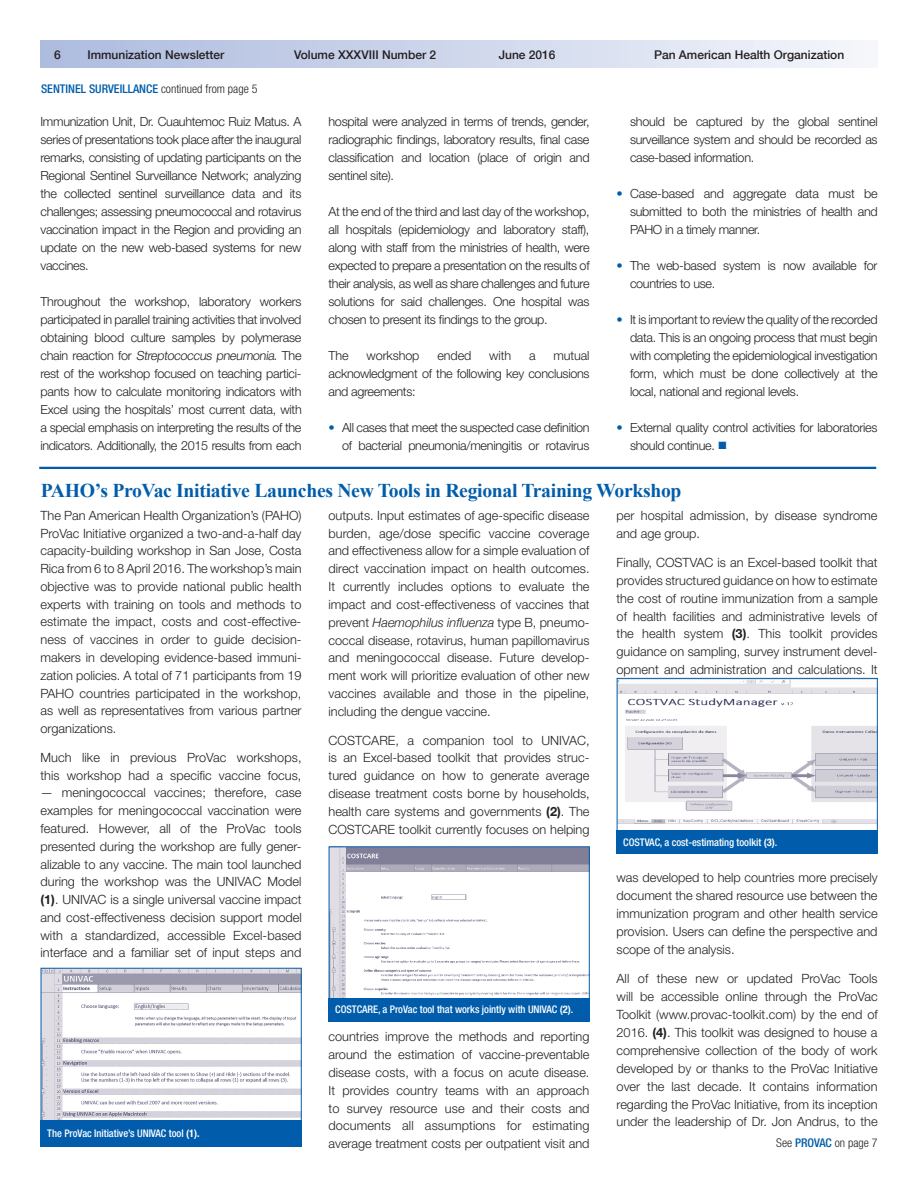
<style>
.page{position:relative;width:918px;height:1188px;background:#fff}
.page>*{position:absolute;margin:0;border:0;box-sizing:border-box;transform-origin:0 0}
.t1{font:700 19.5px "Times New Roman";letter-spacing:-.015em;color:#015dab}
.t2{font:300 12.75px/17.9px "Helvetica Neue";color:#231f20;text-align:justify}
.t3{font:300 12.6px/18px "Helvetica Neue";letter-spacing:-.025em;color:#231f20;text-align:justify}
.t4{font:300 12.6px "Helvetica Neue";letter-spacing:-.005em;color:#231f20}
.t5{font:500 12px "Helvetica Neue";color:#231f20}
.t6{font:500 condensed 12px "Helvetica Neue";color:#015dab}
.t7{font:300 condensed 12px "Helvetica Neue";color:#231f20}
.t8{font:500 condensed 10.5px "Helvetica Neue";letter-spacing:-.005em;color:#fff}
.s1{font-weight:300;color:#231f20}
.s2{color:#015dab}
.s3{font-weight:700}
.s4{font-style:italic}
.s5{font-weight:500;color:#015dab}
</style>
<div class="page">
<div style="left:40px;top:40px;width:838px;height:28px;background:linear-gradient(to right,#acbade,#f4f6fb)"></div>
<img style="left:43px;top:970px;width:257px;height:149px">
<div style="left:41px;top:968px;width:261px;height:153px;border:1px solid #015dab"></div>
<div style="left:40px;top:1121px;width:262px;height:26px;background:#015dab"></div>
<img style="left:331px;top:848px;width:257px;height:150px">
<div style="left:329px;top:998px;width:261px;height:23px;background:#015dab"></div>
<img style="left:619px;top:680px;width:257px;height:144px">
<div style="left:617px;top:678px;width:261px;height:176px;border:1px solid #015dab"></div>
<div style="left:617px;top:830px;width:261px;height:24px;background:#015dab"></div>
<hr style="left:39px;top:467px;width:837px;height:2px;background:#015dab">
<p class="t5" style="left:54px;top:45px;width:8px">6</p>
<p class="t5" style="left:87px;top:45px;width:139px">Immunization Newsletter</p>
<p class="t5" style="left:294px;top:45px;width:144px">Volume XXXVIII Number 2</p>
<p class="t5" style="left:499px;top:45px;width:58px">June 2016</p>
<p class="t5" style="left:654px;top:45px;width:192px">Pan American Health Organization</p>
<p class="t6" style="left:41px;top:82px;width:218px">SENTINEL SURVEILLANCE <span class="s1">continued from page 5</span></p>
<p class="t3" style="left:40px;top:112px;width:263px">Immunization Unit, Dr. Cuauhtemoc Ruiz Matus. A series of presentations took place after the inaugural remarks, consisting of updating participants on the Regional Sentinel Surveillance Network; analyzing the collected sentinel surveillance data and its challenges; assessing pneumococcal and rotavirus vaccination impact in the Region and providing an update on the new web-based systems for new vaccines.</p>
<p class="t3" style="left:40px;top:292px;width:263px">Throughout the workshop, laboratory workers participated in parallel training activities that involved obtaining blood culture samples by polymerase c h a i n re act i o n fo r Streptococcus pneumonia. T h e rest of the workshop focused on teaching partici&shy;pants how to calculate monitoring indicators with Excel using the hospitals’ most current data, with a special emphasis on interpreting the results of the indicators. Additionally, the 2015 results from each</p>
<p class="t3" style="left:329px;top:112px;width:263px">hospital were analyzed in terms of trends, gender, radiographic findings, laboratory results, final case classification and location (place of origin and sentinel site).</p>
<p class="t3" style="left:329px;top:202px;width:263px">At the end of the third and last day of the workshop, all hospitals (epidemiology and laboratory staff), along with staff from the ministries of health, were expected to prepare a presentation on the results of their analysis, as well as share challenges and future solutions for said challenges. One hospital was chosen to present its findings to the group.</p>
<p class="t3" style="left:329px;top:346px;width:22px">The</p>
<p class="t4" style="left:367px;top:348px;width:55px">workshop</p>
<p class="t3" style="left:437px;top:346px;width:35px">ended</p>
<p class="t3" style="left:489px;top:346px;width:23px">with</p>
<p class="t3" style="left:529px;top:346px;width:8px">a</p>
<p class="t3" style="left:329px;top:346px;width:263px;text-indent:225px">mutual acknowledgment of the following key conclusions and agreements:</p>
<p class="t3" style="left:329px;top:418px;width:263px;text-align:right"><span class="s2">•</span> All cases that meet the suspected case definition of bacterial pneumonia/meningitis or rotavirus</p>
<p class="t3" style="left:630px;top:112px;width:249px">should be captured by the global sentinel surveillance system and should be recorded as case-based information.</p>
<p class="t3" style="left:630px;top:184px;width:249px;text-indent:-13px"><span class="s2">•</span> Case-based and aggregate data must be submitted to both the ministries of health and PAHO in a timely manner.</p>
<p class="t3" style="left:630px;top:256px;width:249px;text-indent:-13px"><span class="s2">•</span> The web-based system is now available for countries to use.</p>
<p class="t3" style="left:630px;top:310px;width:249px;text-indent:-13px"><span class="s2">•</span> It is important to review the quality of the recorded data. This is an ongoing process that must begin with completing the epidemiological investigation form, which must be done collectively at the local, national and regional levels.</p>
<p class="t3" style="left:630px;top:418px;width:249px;text-indent:-13px"><span class="s2">•</span> External quality control activities for laboratories should continue. <span class="s2">■</span></p>
<h1 class="t1" style="left:41px;top:477px;width:642px">PAHO’s ProVac Initiative Launches New Tools in Regional Training Workshop</h1>
<p class="t2" style="left:40px;top:506px;width:263px">The Pan American Health Organization’s (PAHO)<br>ProVac Initiative organized a two-and-a-half day capacity-building workshop in San Jose, Costa Rica from 6 to 8 April 2016. The workshop’s main objective was to provide national public health experts with training on tools and methods to estimate the impact, costs and cost-effective&shy;ness of vaccines in order to guide decision&shy;makers in developing evidence-based immuni&shy;zation policies. A total of 71 participants from 19<br>PAHO countries participated in the workshop, as well as representatives from various partner organizations.</p>
<p class="t2" style="left:40px;top:748px;width:263px">Much like in previous ProVac workshops, this workshop had a specific vaccine focus,</p>
<p class="t2" style="left:40px;top:784px;width:263px">— meningococcal vaccines; therefore, case examples for meningococcal vaccination were featured. However, all of the ProVac tools presented during the workshop are fully gener&shy;alizable to any vaccine. The main tool launched during the workshop was the UNIVAC Model <span class="s3">(1)</span>. UNIVAC is a single universal vaccine impact and cost-effectiveness decision support model with a standardized, accessible Excel-based interface and a familiar set of input steps and</p>
<p class="t8" style="left:47px;top:1127px;width:154px">The ProVac Initiative’s UNIVAC tool <span class="s3">(1).</span></p>
<p class="t2" style="left:329px;top:506px;width:263px">outputs. Input estimates of age-specific disease burden, age/dose specific vaccine coverage and effectiveness allow for a simple evaluation of direct vaccination impact on health outcomes.<br>It currently includes options to evaluate the impact and cost-effectiveness of vaccines that prevent <span class="s4">Haemophilus influenza</span> type B, pneumo&shy;coccal disease, rotavirus, human papillomavirus and meningococcal disease. Future develop&shy;ment work will prioritize evaluation of other new vaccines available and those in the pipeline, including the dengue vaccine.</p>
<p class="t2" style="left:329px;top:731px;width:263px">COSTCARE, a companion tool to UNIVAC, is an Excel-based toolkit that provides struc&shy;tured guidance on how to generate average disease treatment costs borne by households, health care systems and governments <span class="s3">(2)</span>. The COSTCARE toolkit currently focuses on helping</p>
<p class="t8" style="left:335px;top:1003px;width:240px">COSTCARE, a ProVac tool that works jointly with UNIVAC <span class="s3">(2)</span>.</p>
<p class="t2" style="left:329px;top:1027px;width:263px">countries improve the methods and reporting around the estimation of vaccine-preventable disease costs, with a focus on acute disease.<br>It provides country teams with an approach to survey resource use and their costs and documents all assumptions for estimating average treatment costs per outpatient visit and</p>
<p class="t2" style="left:617px;top:506px;width:262px">per hospital admission, by disease syndrome and age group.</p>
<p class="t2" style="left:617px;top:553px;width:263px">Finally, COSTVAC is an Excel-based toolkit that provides structured guidance on how to estimate the cost of routine immunization from a sample of health facilities and administrative levels of the health system <span class="s3">(3)</span>. This toolkit provides guidance on sampling, survey instrument devel&shy;opment and administration and calculations. It</p>
<p class="t8" style="left:623px;top:836px;width:156px">COSTVAC, a cost-estimating toolkit <span class="s3">(3)</span>.</p>
<p class="t2" style="left:617px;top:868px;width:263px">was developed to help countries more precisely document the shared resource use between the immunization program and other health service provision. Users can define the perspective and scope of the analysis.</p>
<p class="t2" style="left:617px;top:969px;width:263px">All of these new or updated ProVac Tools will be accessible online through the ProVac Toolkit (www.provac-toolkit.com) by the end of 2016. <span class="s3">(4)</span>. This toolkit was designed to house a comprehensive collection of the body of work developed by or thanks to the ProVac Initiative over the last decade. It contains information regarding the ProVac Initiative, from its inception under the leadership of Dr. Jon Andrus, to the</p>
<p class="t7" style="left:776px;top:1136px;width:103px">See <span class="s5">PROVAC</span> on page 7</p>
</div>
